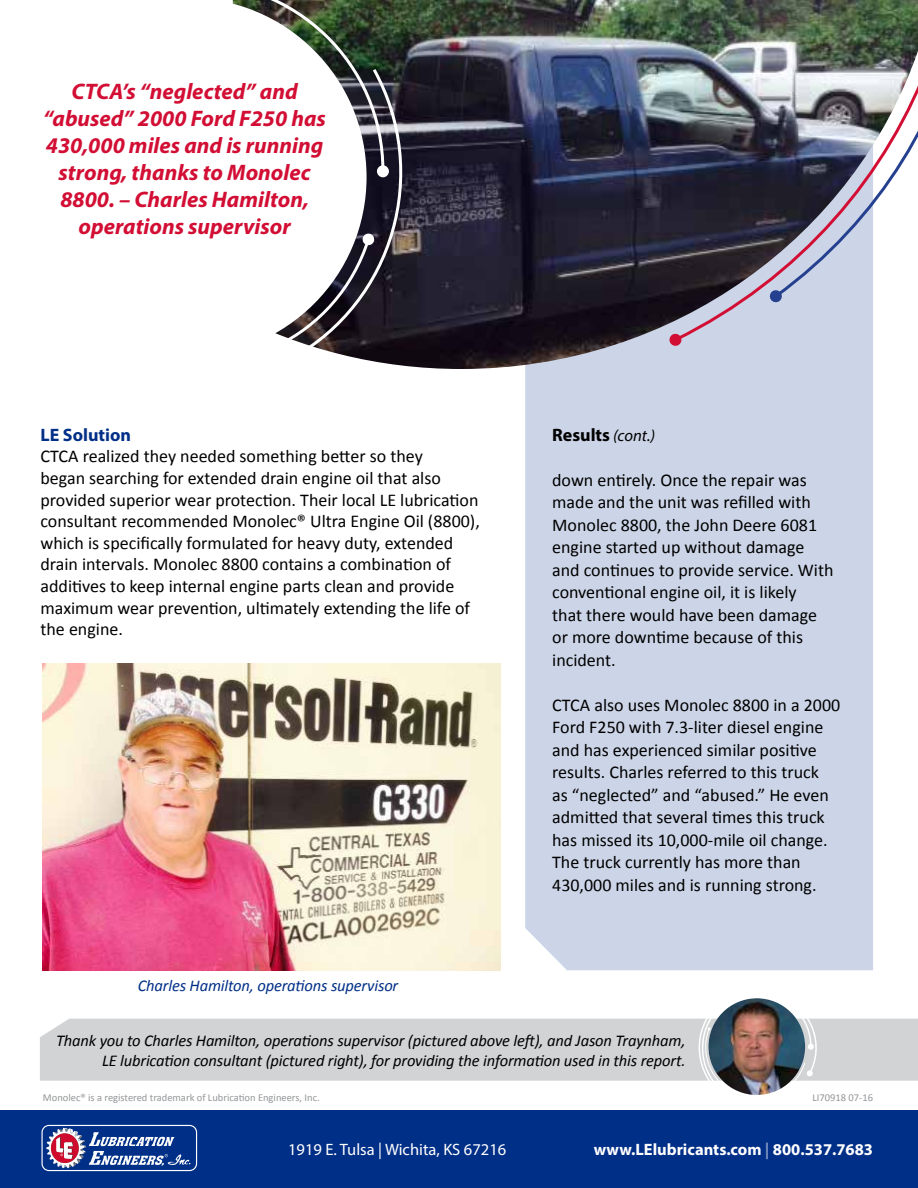
<style>
.page{position:relative;width:918px;height:1188px;background:#fff}
.page>*{position:absolute;margin:0;border:0;box-sizing:border-box;transform-origin:0 0}
.t1{font:italic 700 22.5px/27px "Myriad Pro";color:#d20e34;text-align:center}
.t2{font:18px/22.5px "Calibri";color:#000}
.t3{font:700 18px "Myriad Pro";color:#000}
.t4{font:700 18px "Myriad Pro";color:#002f87}
.t5{font:italic 16.5px/19.8px "Calibri";letter-spacing:-.01em;color:#000;text-align:right}
.t6{font:italic 16.5px "Calibri";letter-spacing:-.01em;color:#002f87}
.t7{font:700 16.5px "Myriad Pro";color:#fff}
.t8{font:16.5px "Myriad Pro";color:#fff}
.t9{font:10.5px "Calibri";color:#939598}
.s1{font-weight:400;font-style:italic;font-size:16.5px}
.s2{color:#8097c3}
</style>
<div class="page">
<div style="left:525px;top:369px;width:348px;height:601px;background:#ccd5e7"></div>
<img style="left:431px;top:344px;width:442px;height:25px">
<svg style="left:431px;top:300px;width:442px;height:44px;background:#696876"></svg>
<svg style="left:669px;top:333px;width:13px;height:14px"></svg>
<img style="left:431px;top:0;width:487px;height:300px">
<svg style="left:769px;top:289px;width:14px;height:14px"></svg>
<div style="left:40px;top:1019px;width:878px;height:62px;background:#d1d3d4"></div>
<svg style="left:367px;top:0;width:64px;height:368px;background:#35343a"></svg>
<svg style="left:348px;top:116px;width:24px;height:252px"></svg>
<svg style="left:367px;top:233px;width:8px;height:13px"></svg>
<svg style="left:689px;top:998px;width:136px;height:97px"></svg>
<svg style="left:232px;top:0;width:135px;height:356px"></svg>
<div style="left:0;top:1111px;width:918px;height:77px;background:#002f87"></div>
<div style="left:41px;top:1125px;width:156px;height:46px;border:1px solid #fff;border-radius:7px"></div>
<svg style="left:46px;top:1128px;width:144px;height:40px"></svg>
<img style="left:708px;top:998px;width:97px;height:97px;border-radius:48px">
<img style="left:43px;top:663px;width:457px;height:307px">
<p class="t1" style="left:43px;top:77px;width:284px">CTCA’s “neglected” and “abused” 2000 Ford F250 has<br>430,000 miles and is running strong, thanks to Monolec<br>8800. – Charles Hamilton, operations supervisor</p>
<p class="t4" style="left:40px;top:423px;width:92px">LE Solution</p>
<p class="t2" style="left:40px;top:446px;width:441px;line-height:21.6px">CTCA realized they needed something better so they<br>began searching for extended drain engine oil that also provided superior wear protection. Their local LE lubrication consultant recommended Monolec® Ultra Engine Oil (8800), which is specifically formulated for heavy duty, extended drain intervals. Monolec 8800 contains a combination of additives to keep internal engine parts clean and provide maximum wear prevention, ultimately extending the life of the engine.</p>
<p class="t6" style="left:138px;top:974px;width:262px">Charles Hamilton, operations supervisor</p>
<p class="t3" style="left:552px;top:423px;width:104px">Results <span class="s1">(cont.)</span></p>
<p class="t2" style="left:552px;top:468px;width:283px">down entirely. Once the repair was made and the unit was refilled with<br>Monolec 8800, the John Deere 6081 engine started up without damage and continues to provide service. With conventional engine oil, it is likely<br>that there would have been damage or more downtime because of this incident.</p>
<p class="t2" style="left:552px;top:693px;width:290px">CTCA also uses Monolec 8800 in a 2000<br>Ford F250 with 7.3-liter diesel engine and has experienced similar positive results. Charles referred to this truck<br>as “neglected” and “abused.” He even admitted that several times this truck has missed its 10,000-mile oil change.<br>The truck currently has more than 430,000 miles and is running strong.</p>
<p class="t5" style="left:56px;top:1030px;width:631px">Thank you to Charles Hamilton, operations supervisor (pictured above left), and Jason Traynham,<br>LE lubrication consultant (pictured right), for providing the information used in this report.</p>
<p class="t9" style="left:43px;top:1091px;width:278px">Monolec® is a registered trademark of Lubrication Engineers, Inc.</p>
<p class="t9" style="left:813px;top:1091px;width:62px">LI70918 07-16</p>
<p class="t8" style="left:288px;top:1140px;width:220px">1919 E. Tulsa | Wichita, KS 67216</p>
<p class="t7" style="left:594px;top:1139px;width:281px">www.LElubricants.com <span class="s2">|</span> 800.537.7683</p>
</div>
